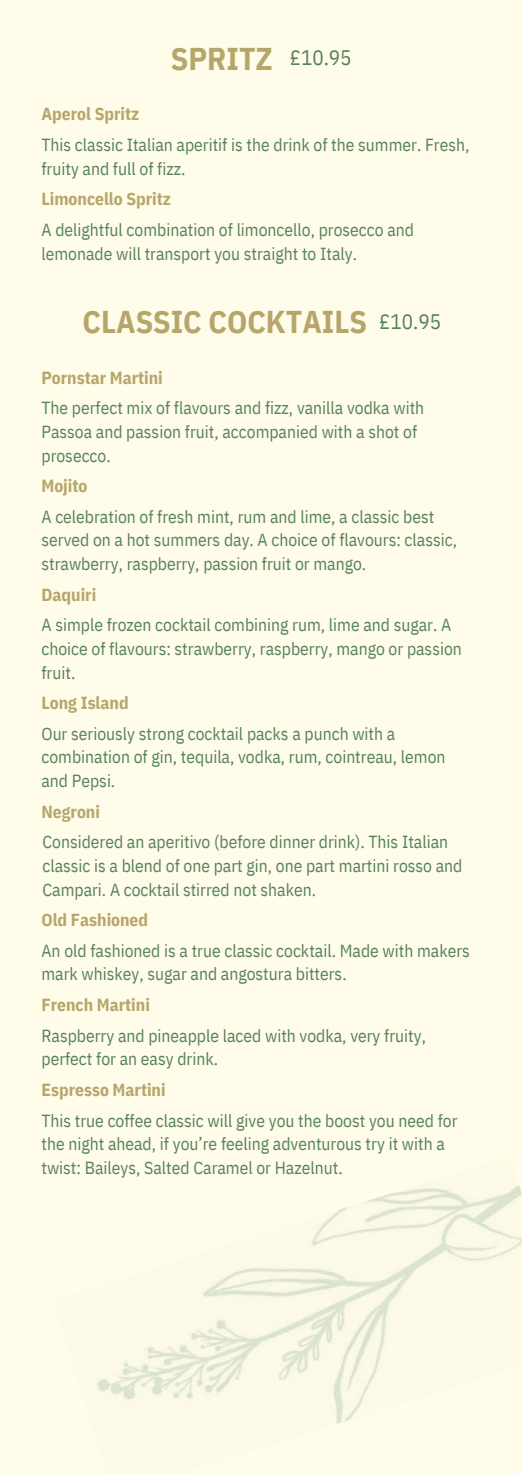
<style>
.page{position:relative;width:522px;height:1474px;background:#fff}
.page>*{position:absolute;margin:0;border:0;box-sizing:border-box;transform-origin:0 0}
.t1{font:700 31.5px "IBM Plex Sans Cond";color:#b6a66c}
.t2{font:21px "IBM Plex Sans Cond";color:#56825e}
.t3{font:17.5px/23.6px "IBM Plex Sans Cond";color:#56825e}
.t4{font:700 17.5px "IBM Plex Sans Cond";color:#b6a66c}
</style>
<div class="page">
<div style="left:0;top:0;width:521px;height:1474px;background:#fffce9"></div>
<img style="left:97px;top:1185px;width:424px;height:239px">
<p class="t1" style="left:171px;top:38px;width:103px">SPRITZ</p>
<h3 class="t2" style="left:289px;top:44px;width:63px">£10.95</h3>
<h2 class="t4" style="left:41px;top:102px;width:99px">Aperol Spritz</h2>
<h3 class="t3" style="left:41px;top:133px;width:429px">This classic Italian aperitif is the drink of the summer. Fresh, fruity and full of fizz.</h3>
<p class="t4" style="left:41px;top:187px;width:131px">Limoncello Spritz</p>
<h3 class="t3" style="left:41px;top:218px;width:373px">A delightful combination of limoncello, prosecco and lemonade will transport you straight to Italy.</h3>
<p class="t1" style="left:82px;top:301px;width:286px">CLASSIC COCKTAILS</p>
<p class="t2" style="left:379px;top:307px;width:63px">£10.95</p>
<p class="t4" style="left:41px;top:366px;width:123px">Pornstar Martini</p>
<h1 class="t3" style="left:41px;top:396px;width:384px">The perfect mix of flavours and fizz, vanilla vodka with<br>Passoa and passion fruit, accompanied with a shot of prosecco.</h1>
<h2 class="t4" style="left:41px;top:474px;width:47px">Mojito</h2>
<h3 class="t3" style="left:41px;top:504px;width:416px">A celebration of fresh mint, rum and lime, a classic best served on a hot summers day. A choice of flavours: classic, strawberry, raspberry, passion fruit or mango.</h3>
<p class="t4" style="left:41px;top:583px;width:56px">Daquiri</p>
<h3 class="t3" style="left:41px;top:613px;width:421px">A simple frozen cocktail combining rum, lime and sugar. A choice of flavours: strawberry, raspberry, mango or passion fruit.</h3>
<p class="t4" style="left:41px;top:691px;width:89px">Long Island</p>
<h3 class="t3" style="left:41px;top:721px;width:405px">Our seriously strong cocktail packs a punch with a combination of gin, tequila, vodka, rum, cointreau, lemon and Pepsi.</h3>
<p class="t4" style="left:41px;top:800px;width:60px">Negroni</p>
<h3 class="t3" style="left:42px;top:830px;width:421px">Considered an aperitivo (before dinner drink). This Italian classic is a blend of one part gin, one part martini rosso and<br>Campari. A cocktail stirred not shaken.</h3>
<p class="t4" style="left:41px;top:908px;width:108px">Old Fashioned</p>
<h3 class="t3" style="left:41px;top:938px;width:429px">An old fashioned is a true classic cocktail. Made with makers mark whiskey, sugar and angostura bitters.</h3>
<p class="t4" style="left:41px;top:993px;width:110px">French Martini</p>
<h3 class="t3" style="left:41px;top:1023px;width:385px">Raspberry and pineapple laced with vodka, very fruity, perfect for an easy drink.</h3>
<p class="t4" style="left:41px;top:1078px;width:125px">Espresso Martini</p>
<h3 class="t3" style="left:41px;top:1108px;width:417px">This true coffee classic will give you the boost you need for the night ahead, if you’re feeling adventurous try it with a twist: Baileys, Salted Caramel or Hazelnut.</h3>
</div>
